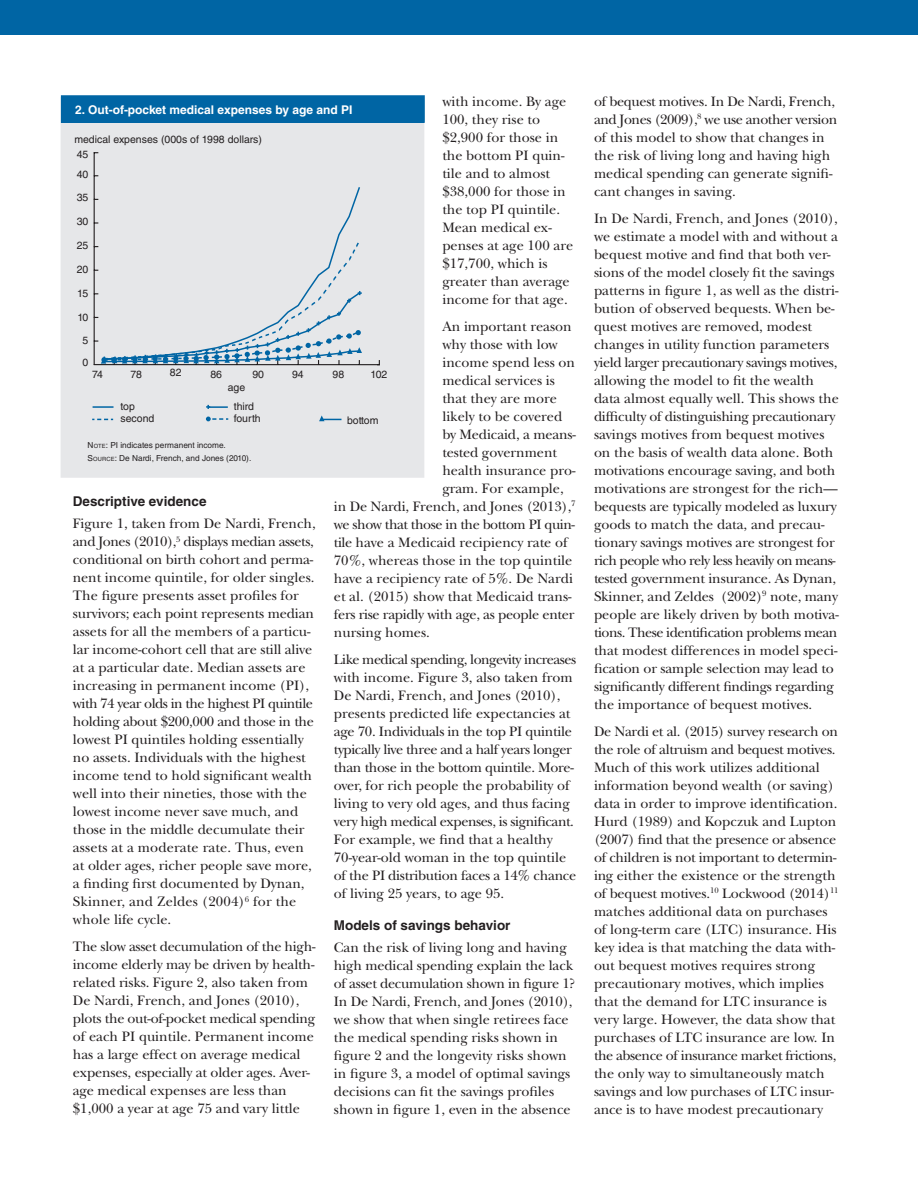
<style>
.page{position:relative;width:918px;height:1188px;background:#fff}
.page>*{position:absolute;margin:0;border:0;box-sizing:border-box;transform-origin:0 0}
.body_text_CFL{font:14.25px/18px "New Baskerville Std";color:#231f20}
.body_text_CFL-2{font:14.25px "New Baskerville Std";letter-spacing:-.02em;color:#231f20}
.body_text_CFL-3{font:14.25px "New Baskerville Std";letter-spacing:-.03em;color:#231f20}
.subhead_1{font:700 13.5px "Helvetica LT Std";color:#231f20}
.figure_title{font:700 12px "Helvetica LT Std";color:#fff}
.chtlabel{font:10.5px/12.6px "Helvetica LT Std";color:#231f20}
.chrtnote{font:8.25px "Helvetica LT Std";color:#231f20}
.s1{font-style:inherit}
.s2{font-size:5.7px}
</style>
<div class="page">
<div style="left:0;top:0;width:918px;height:35px;background:#0065a4"></div>
<div style="left:61px;top:97px;width:363px;height:381px;background:#e6e7e9"></div>
<div style="left:62px;top:96px;width:362px;height:26px;background:#0065a4"></div>
<div style="left:61px;top:95px;width:364px;height:28px;border:2px solid #0065a4"></div>
<hr style="left:94px;top:152px;width:1px;height:213px;background:#231f20">
<hr style="left:94px;top:364px;width:286px;height:1px;background:#231f20">
<hr style="left:93px;top:406px;width:21px;height:2px;background:#0065a4">
<hr style="left:208px;top:406px;width:20px;height:2px;background:#0065a4">
<svg style="left:92px;top:419px;width:21px;height:1px"></svg>
<svg style="left:206px;top:417px;width:22px;height:4px"></svg>
<svg style="left:319px;top:415px;width:22px;height:6px"></svg>
<svg style="left:94px;top:241px;width:268px;height:124px"></svg>
<p class="body_text_CFL" style="left:442px;top:93px;width:132px">with income. By age<br>100, they rise to $2,900 for those in the bottom PI quin&shy;tile and to almost $38,000 for those in the top PI quintile.<br>Mean medical ex&shy;penses at age 100 are $17,700, which is greater than average income for that age.</p>
<p class="body_text_CFL" style="left:442px;top:318px;width:131px">An important reason</p>
<p class="body_text_CFL" style="left:442px;top:336px;width:117px">why those with low</p>
<p class="body_text_CFL" style="left:442px;top:354px;width:134px">income spend less on</p>
<p class="body_text_CFL" style="left:442px;top:372px;width:114px">medical services is</p>
<p class="body_text_CFL" style="left:442px;top:390px;width:116px">that they are more</p>
<p class="body_text_CFL" style="left:442px;top:408px;width:121px">likely to be covered</p>
<p class="body_text_CFL" style="left:442px;top:426px;width:135px">by Medicaid, a means-</p>
<p class="body_text_CFL" style="left:442px;top:444px;width:116px">tested government</p>
<p class="body_text_CFL" style="left:442px;top:462px;width:135px">health insurance pro-</p>
<p class="body_text_CFL" style="left:442px;top:480px;width:123px">gram. For example,</p>
<p class="body_text_CFL" style="left:334px;top:498px;width:243px">in De Nardi, French, and Jones (2013),<sup>7</sup></p>
<p class="body_text_CFL-3" style="left:334px;top:516px;width:243px">we show that those in the bottom PI quin-</p>
<p class="body_text_CFL" style="left:334px;top:534px;width:235px">tile have a Medicaid recipiency rate of</p>
<p class="body_text_CFL" style="left:334px;top:552px;width:240px">70%, whereas those in the top quintile</p>
<p class="body_text_CFL" style="left:334px;top:570px;width:241px">have a recipiency rate of 5%. De Nardi</p>
<p class="body_text_CFL" style="left:334px;top:588px;width:239px">et al. (2015) show that Medicaid trans-</p>
<p class="body_text_CFL-2" style="left:334px;top:606px;width:242px">fers rise rapidly with age, as people enter</p>
<p class="body_text_CFL" style="left:334px;top:624px;width:98px">nursing homes.</p>
<p class="body_text_CFL" style="left:334px;top:651px;width:244px">Like medical spending, longevity increases with income. Figure 3, also taken from De Nardi, French, and Jones (2010), presents predicted life expectancies at age 70. Individuals in the top PI quintile typically live three and a half years longer than those in the bottom quintile. More&shy;over, for rich people the probability of living to very old ages, and thus facing very high medical expenses, is significant.<br>For example, we find that a healthy 70-year-old woman in the top quintile of the PI distribution faces a 14% chance of living 25 years, to age 95.</p>
<p class="subhead_1" style="left:334px;top:917px;width:178px">Models of savings behavior</p>
<p class="body_text_CFL" style="left:334px;top:939px;width:243px">Can the risk of living long and having high medical spending explain the lack of asset decumulation shown in figure 1?<br>In De Nardi, French, and Jones (2010), we show that when single retirees face the medical spending risks shown in figure 2 and the longevity risks shown in figure 3, a model of optimal savings decisions can fit the savings profiles shown in figure 1, even in the absence</p>
<p class="figure_title" style="left:75px;top:103px;width:279px">2. Out-of-pocket medical expenses by age and PI</p>
<p class="chtlabel" style="left:74px;top:133px;width:189px">medical expenses (000s of 1998 dollars)</p>
<p class="chtlabel" style="left:77px;top:148px;width:13px">45</p>
<p class="chtlabel" style="left:77px;top:168px;width:13px">40</p>
<p class="chtlabel" style="left:77px;top:191px;width:13px">35</p>
<p class="chtlabel" style="left:77px;top:215px;width:13px">30</p>
<p class="chtlabel" style="left:77px;top:239px;width:13px">25</p>
<p class="chtlabel" style="left:77px;top:263px;width:13px">20</p>
<p class="chtlabel" style="left:77px;top:287px;width:13px">15</p>
<p class="chtlabel" style="left:77px;top:311px;width:13px">10</p>
<p class="chtlabel" style="left:83px;top:356px;width:7px">0</p>
<p class="chtlabel" style="left:83px;top:334px;width:7px">5</p>
<p class="chtlabel" style="left:92px;top:368px;width:12px">74</p>
<p class="chtlabel" style="left:130px;top:368px;width:13px">78</p>
<p class="chtlabel" style="left:170px;top:366px;width:13px">82</p>
<p class="chtlabel" style="left:210px;top:368px;width:13px">86</p>
<p class="chtlabel" style="left:252px;top:368px;width:13px">90</p>
<p class="chtlabel" style="left:292px;top:368px;width:13px">94</p>
<p class="chtlabel" style="left:333px;top:368px;width:13px">98</p>
<p class="chtlabel" style="left:370px;top:368px;width:18px">102</p>
<p class="chtlabel" style="left:121px;top:400px;width:35px">top second</p>
<p class="chtlabel" style="left:234px;top:400px;width:28px">third fourth</p>
<p class="chtlabel" style="left:228px;top:381px;width:19px">age</p>
<p class="chtlabel" style="left:347px;top:414px;width:33px">bottom</p>
<p class="chrtnote" style="left:88px;top:440px;width:140px"><span class="s1">N</span><span class="s2">OTE</span><span class="s1">:</span> PI indicates permanent income.</p>
<p class="chrtnote" style="left:88px;top:453px;width:165px"><span class="s1">S</span><span class="s2">OURCE</span><span class="s1">:</span> De Nardi, French, and Jones (2010).</p>
<p class="subhead_1" style="left:73px;top:494px;width:135px">Descriptive evidence</p>
<p class="body_text_CFL" style="left:73px;top:515px;width:245px">Figure 1, taken from De Nardi, French, and Jones (2010),<sup>5</sup> displays median assets, conditional on birth cohort and perma&shy;nent income quintile, for older singles.<br>The figure presents asset profiles for survivors; each point represents median assets for all the members of a particu&shy;lar income-cohort cell that are still alive at a particular date. Median assets are increasing in permanent income (PI), with 74 year olds in the highest PI quintile holding about $200,000 and those in the lowest PI quintiles holding essentially no assets. Individuals with the highest income tend to hold significant wealth well into their nineties, those with the lowest income never save much, and those in the middle decumulate their assets at a moderate rate. Thus, even at older ages, richer people save more, a finding first documented by Dynan, Skinner, and Zeldes (2004)<sup>6</sup> for the whole life cycle.</p>
<p class="body_text_CFL" style="left:73px;top:938px;width:244px">The slow asset decumulation of the high&shy;income elderly may be driven by health&shy;related risks. Figure 2, also taken from De Nardi, French, and Jones (2010), plots the out-of-pocket medical spending of each PI quintile. Permanent income has a large effect on average medical expenses, especially at older ages. Aver&shy;age medical expenses are less than $1,000 a year at age 75 and vary little</p>
<p class="body_text_CFL" style="left:594px;top:93px;width:245px">of bequest motives. In De Nardi, French, and Jones (2009),<sup>8</sup> we use another version of this model to show that changes in the risk of living long and having high medical spending can generate signifi&shy;cant changes in saving.</p>
<p class="body_text_CFL" style="left:594px;top:210px;width:246px">In De Nardi, French, and Jones (2010), we estimate a model with and without a bequest motive and find that both ver&shy;sions of the model closely fit the savings patterns in figure 1, as well as the distri&shy;bution of observed bequests. When be&shy;quest motives are removed, modest changes in utility function parameters yield larger precautionary savings motives, allowing the model to fit the wealth data almost equally well. This shows the difficulty of distinguishing precautionary savings motives from bequest motives on the basis of wealth data alone. Both motivations encourage saving, and both motivations are strongest for the rich— bequests are typically modeled as luxury goods to match the data, and precau&shy;tionary savings motives are strongest for rich people who rely less heavily on means&shy;tested government insurance. As Dynan, Skinner, and Zeldes (2002)<sup>9</sup> note, many people are likely driven by both motiva&shy;tions. These identification problems mean that modest differences in model speci&shy;fication or sample selection may lead to significantly different findings regarding the importance of bequest motives.</p>
<p class="body_text_CFL" style="left:594px;top:723px;width:246px">De Nardi et al. (2015) survey research on the role of altruism and bequest motives.<br>Much of this work utilizes additional information beyond wealth (or saving) data in order to improve identification.<br>Hurd (1989) and Kopczuk and Lupton (2007) find that the presence or absence of children is not important to determin&shy;ing either the existence or the strength of bequest motives.<sup>10</sup> Lockwood (2014)<sup>11 </sup>matches additional data on purchases of long-term care (LTC) insurance. His key idea is that matching the data with&shy;out bequest motives requires strong precautionary motives, which implies that the demand for LTC insurance is very large. However, the data show that purchases of LTC insurance are low. In the absence of insurance market frictions, the only way to simultaneously match savings and low purchases of LTC insur&shy;ance is to have modest precautionary</p>
</div>
